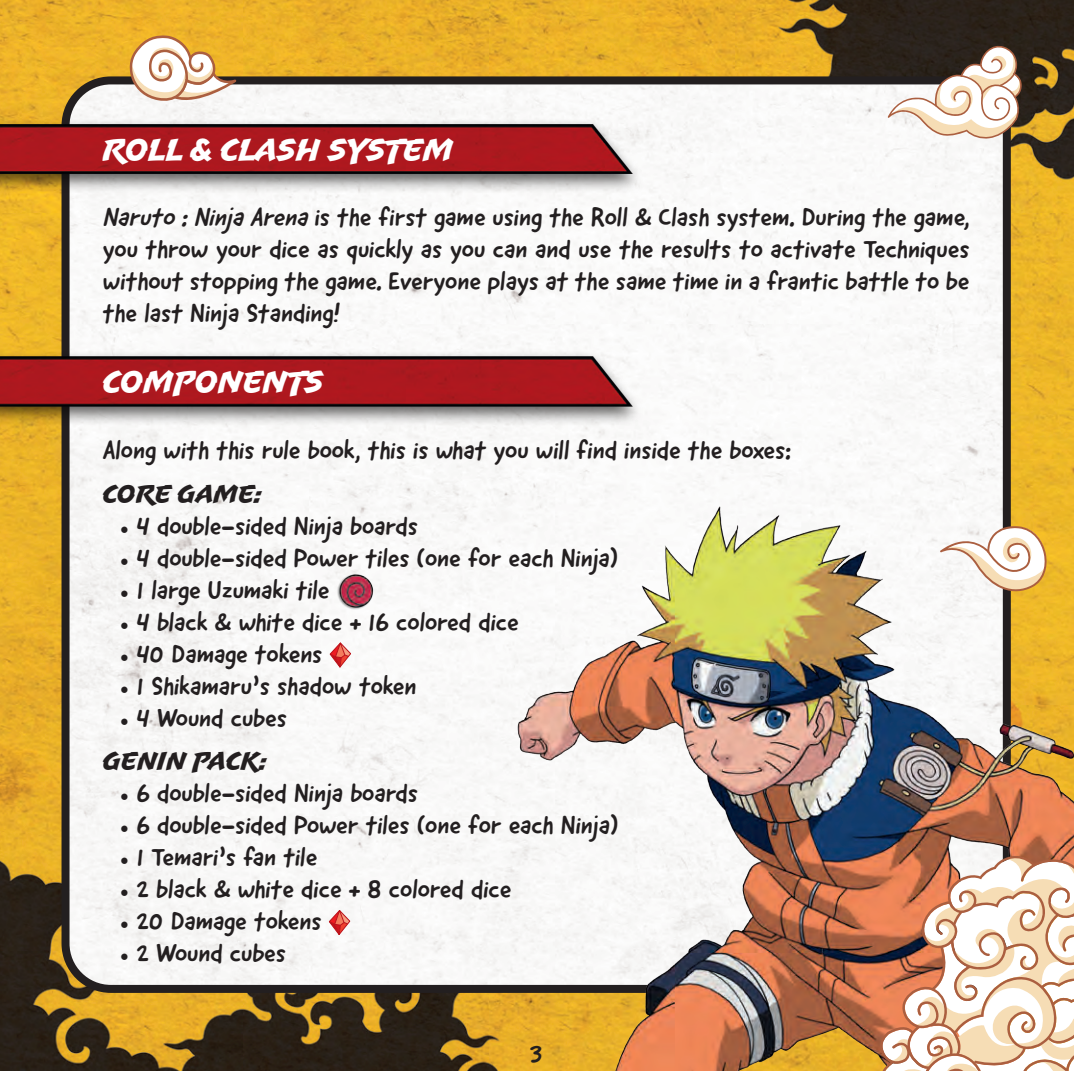
<style>
.page{position:relative;width:1074px;height:1071px;background:#fff}
.page>*{position:absolute;margin:0;border:0;box-sizing:border-box;transform-origin:0 0}
.t1{font:32px "Uppercut Angle";color:#fff}
.t2{font:26px/32px "Good Dog New";color:#231f20;text-align:justify}
.t3{font:26px "Uppercut Angle";color:#231f20}
.s1{font-family:"Minion Pro";font-size:24px}
</style>
<div class="page">
<img style="left:0;top:0;width:1074px;height:1070px">
<img style="left:66px;top:80px;width:935px;height:908px">
<div style="left:62px;top:76px;width:948px;height:916px;border:8px solid #231f20;border-radius:45px"></div>
<img style="left:429px;top:461px;width:645px;height:524px">
<img style="left:337px;top:573px;width:37px;height:36px">
<svg style="left:330px;top:642px;width:21px;height:25px"></svg>
<svg style="left:328px;top:909px;width:22px;height:25px"></svg>
<img style="left:0;top:114px;width:649px;height:87px">
<img style="left:0;top:347px;width:649px;height:86px">
<svg style="left:400px;top:985px;width:491px;height:85px;background:#b27c39"></svg>
<img style="left:918px;top:695px;width:156px;height:155px">
<svg style="left:940px;top:525px;width:115px;height:72px"></svg>
<svg style="left:125px;top:35px;width:111px;height:74px"></svg>
<svg style="left:887px;top:43px;width:137px;height:98px"></svg>
<svg style="left:891px;top:850px;width:183px;height:221px"></svg>
<p class="t1" style="left:103px;top:131px;width:352px">ROLL &amp; CLASH SYSTEM</p>
<p class="t2" style="left:103px;top:201px;width:868px">Naruto : Ninja Arena is the first game using the Roll &amp; Clash system. During the game, you throw your dice as quickly as you can and use the results to activate Techniques without stopping the game. Everyone plays at the same time in a frantic battle to be the last Ninja Standing!</p>
<p class="t1" style="left:103px;top:363px;width:223px">COMPONENTS</p>
<p class="t2" style="left:103px;top:434px;width:690px">Along with this rule book, this is what you will find inside the boxes:</p>
<p class="t3" style="left:103px;top:478px;width:162px">CORE GAME:</p>
<p class="t2" style="left:120px;top:509px;width:299px"><span class="s1">•</span> 4 double-sided Ninja boards</p>
<p class="t2" style="left:120px;top:541px;width:500px"><span class="s1">•</span> 4 double-sided Power tiles (one for each Ninja)</p>
<p class="t2" style="left:120px;top:573px;width:211px"><span class="s1">•</span> 1 large Uzumaki tile</p>
<p class="t2" style="left:120px;top:605px;width:400px"><span class="s1">•</span> 4 black &amp; white dice + 16 colored dice</p>
<p class="t2" style="left:120px;top:637px;width:204px"><span class="s1">•</span> 40 Damage tokens</p>
<p class="t2" style="left:120px;top:669px;width:298px"><span class="s1">•</span> 1 Shikamaru’s shadow token</p>
<p class="t2" style="left:120px;top:701px;width:169px"><span class="s1">•</span> 4 Wound cubes</p>
<p class="t3" style="left:103px;top:745px;width:166px">GENIN PACK:</p>
<p class="t2" style="left:120px;top:777px;width:300px"><span class="s1">•</span> 6 double-sided Ninja boards</p>
<p class="t2" style="left:120px;top:809px;width:500px"><span class="s1">•</span> 6 double-sided Power tiles (one for each Ninja)</p>
<p class="t2" style="left:120px;top:841px;width:199px"><span class="s1">•</span> 1 Temari’s fan tile</p>
<p class="t2" style="left:120px;top:873px;width:393px"><span class="s1">•</span> 2 black &amp; white dice + 8 colored dice</p>
<p class="t2" style="left:120px;top:905px;width:203px"><span class="s1">•</span> 20 Damage tokens</p>
<p class="t2" style="left:120px;top:937px;width:168px"><span class="s1">•</span> 2 Wound cubes</p>
<p class="t2" style="left:530px;top:1037px;width:14px">3</p>
</div>
